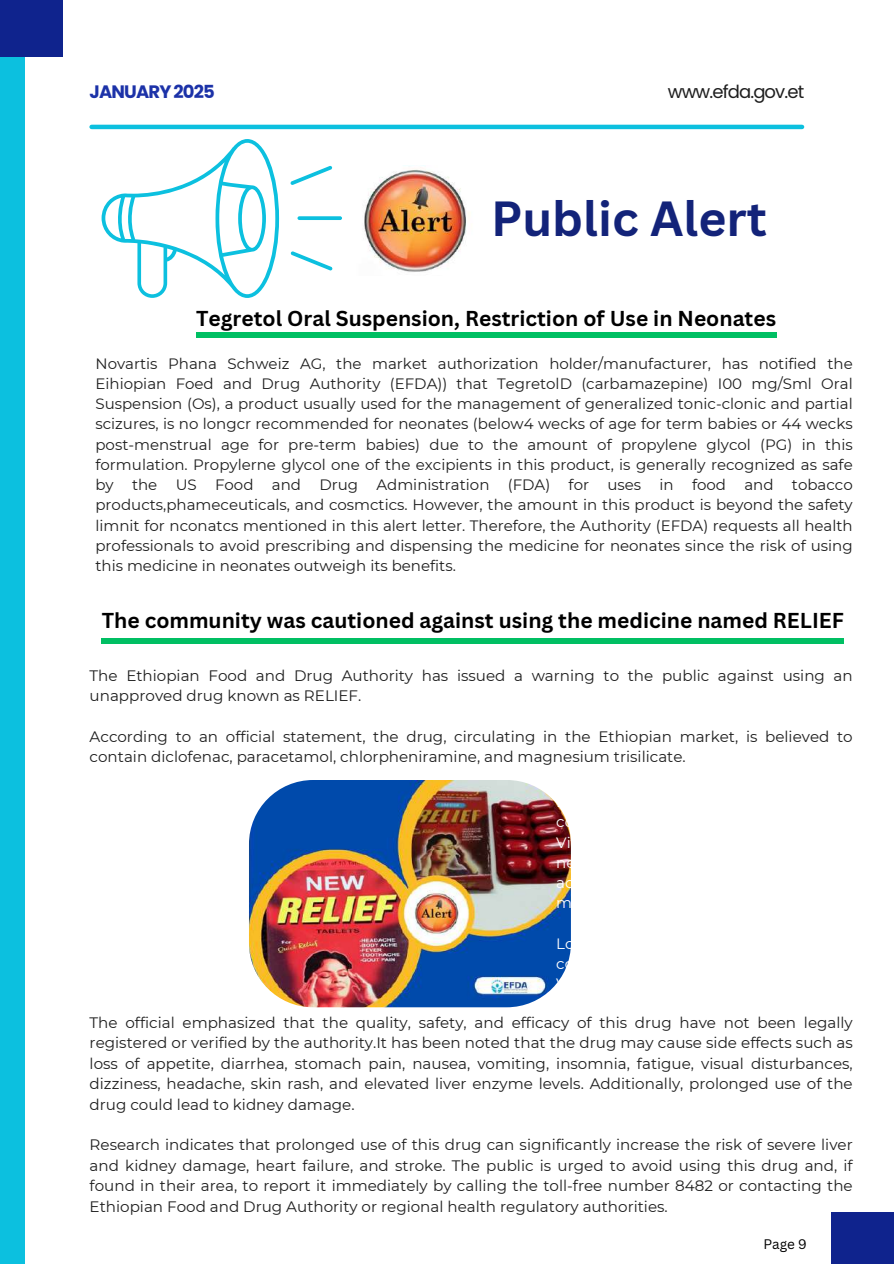
<style>
.page{position:relative;width:894px;height:1264px;background:#fff}
.page>*{position:absolute;margin:0;border:0;box-sizing:border-box;transform-origin:0 0}
.t1{font:700 48px "Canva Sans";color:#132379}
.t2{font:700 21px "Canva Sans";color:#000}
.t3{font:18px "Poppins";letter-spacing:-.05em;color:#1e1e1e}
.t4{font:700 18px "Poppins";letter-spacing:-.05em;color:#1c32a8}
.t5{font:15.15px/20.4px "Montserrat";color:#1e1e1e}
.t6{font:15px/20.2px "Montserrat";color:#1e1e1e;text-align:justify}
.t7{font:13.5px "Canva Sans";color:#000}
</style>
<div class="page">
<div style="left:0;top:0;width:24px;height:1263px;background:#0cc0df"></div>
<div style="left:0;top:0;width:63px;height:56px;background:#0f238d"></div>
<div style="left:831px;top:1212px;width:62px;height:51px;background:#0f238d"></div>
<hr style="left:92px;top:125px;width:709px;height:4px;background:#0cc0df">
<img style="left:364px;top:165px;width:106px;height:107px">
<svg style="left:101px;top:139px;width:178px;height:159px"></svg>
<svg style="left:297px;top:216px;width:45px;height:4px"></svg>
<svg style="left:290px;top:166px;width:42px;height:19px"></svg>
<svg style="left:290px;top:251px;width:42px;height:19px"></svg>
<div style="left:196px;top:332px;width:580px;height:5px;background:#00bf63"></div>
<div style="left:101px;top:638px;width:742px;height:6px;background:#00bf63"></div>
<img style="left:249px;top:780px;width:321px;height:227px;border-radius:64px">
<p class="t4" style="left:90px;top:79px;width:127px">JANUARY 2025</p>
<p class="t3" style="left:667px;top:79px;width:138px">www.efda.gov.et</p>
<h1 class="t1" style="left:491px;top:185px;width:277px">Public Alert</h1>
<h2 class="t2" style="left:196px;top:304px;width:581px">Tegretol Oral Suspension, Restriction of Use in Neonates</h2>
<p class="t6" style="left:95px;top:353px;width:758px">Novartis Phana Schweiz AG, the market authorization holder/manufacturer, has notified the Eihiopian Foed and Drug Authority (EFDA)) that TegretolD (carbamazepine) I00 mg/Sml Oral Suspension (Os), a product usually used for the management of generalized tonic-clonic and partial scizures, is no longcr recommended for neonates (below4 wecks of age for term babies or 44 wecks post-menstrual age for pre-term babies) due to the amount of propylene glycol (PG) in this formulation. Propylerne glycol one of the excipients in this product, is generally recognized as safe by the US Food and Drug Administration (FDA) for uses in food and tobacco products,phameceuticals, and cosmctics. However, the amount in this product is beyond the safety limnit for nconatcs mentioned in this alert letter. Therefore, the Authority (EFDA) requests all health professionals to avoid prescribing and dispensing the medicine for neonates since the risk of using this medicine in neonates outweigh its benefits.</p>
<h2 class="t2" style="left:102px;top:606px;width:743px">The community was cautioned against using the medicine named RELIEF</h2>
<p class="t5" style="left:90px;top:665px;width:764px">The Ethiopian Food and Drug Authority has issued a warning to the public against using an unapproved drug known as RELIEF.</p>
<p class="t5" style="left:90px;top:726px;width:764px">According to an official statement, the drug, circulating in the Ethiopian market, is believed to contain diclofenac, paracetamol, chlorpheniramine, and magnesium trisilicate.</p>
<p class="t5" style="left:90px;top:1012px;width:764px;text-align:justify">The official emphasized that the quality, safety, and efficacy of this drug have not been legally registered or verified by the authority.It has been noted that the drug may cause side effects such as loss of appetite, diarrhea, stomach pain, nausea, vomiting, insomnia, fatigue, visual disturbances, dizziness, headache, skin rash, and elevated liver enzyme levels. Additionally, prolonged use of the drug could lead to kidney damage.</p>
<p class="t5" style="left:90px;top:1134px;width:764px;text-align:justify">Research indicates that prolonged use of this drug can significantly increase the risk of severe liver and kidney damage, heart failure, and stroke. The public is urged to avoid using this drug and, if found in their area, to report it immediately by calling the toll-free number 8482 or contacting the Ethiopian Food and Drug Authority or regional health regulatory authorities.</p>
<p class="t7" style="left:763px;top:1234px;width:45px">Page 9</p>
</div>
